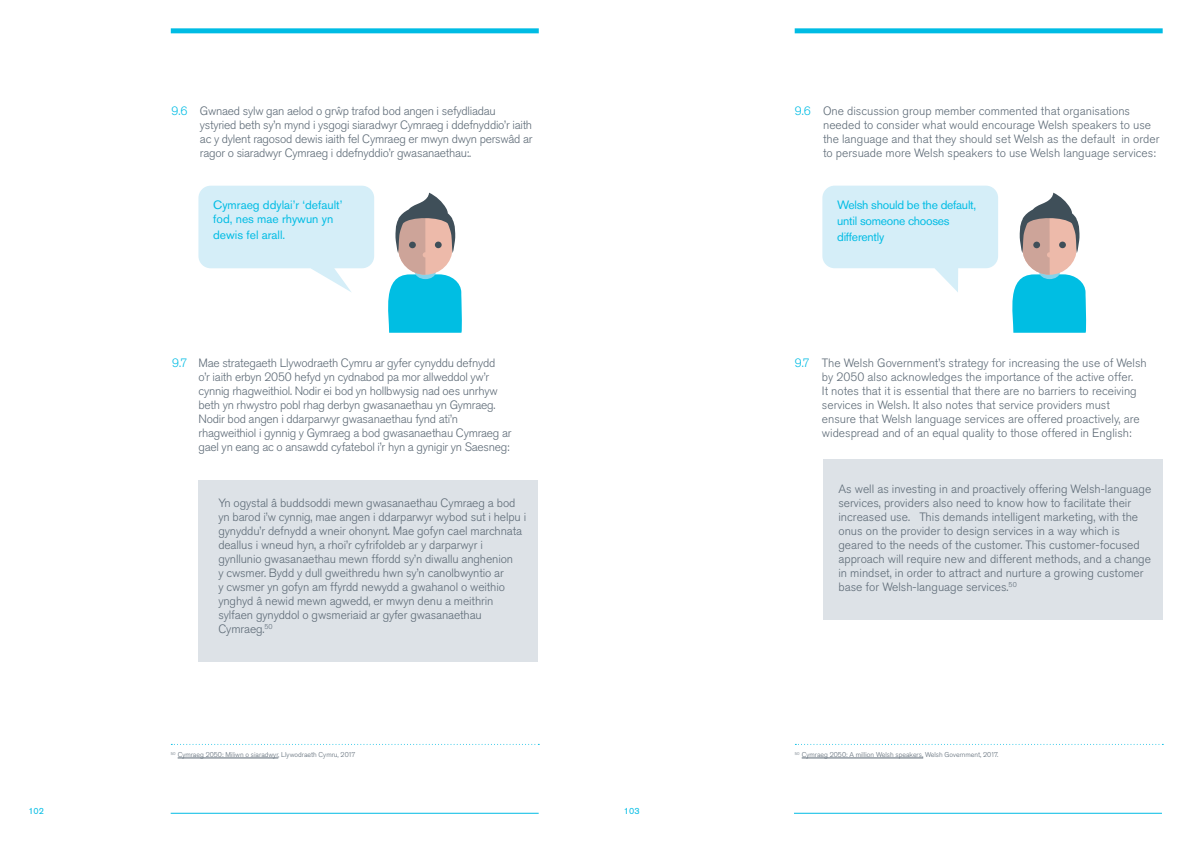
<style>
.page{position:relative;width:1191px;height:842px;background:#fff}
.page>*{position:absolute;margin:0;border:0;box-sizing:border-box;transform-origin:0 0}
.t1{font:300 12px/14px "Akzidenz Grotesk Pro";letter-spacing:-.01em;color:#5d6a76}
.t2{font:12px/14.4px "Akzidenz Grotesk Pro";color:#00bce4}
.t3{font:12px/16px "Akzidenz Grotesk Pro";letter-spacing:-.02em;color:#00bce4}
.t4{font:300 12px "Akzidenz Grotesk Pro";color:#00bce4}
.t5{font:9px "Akzidenz Grotesk BE";color:#00bce4}
.t6{font:300 7px "Akzidenz Grotesk Pro";color:#5d6a76}
.s1{color:#00bce4}
</style>
<div class="page">
<hr style="left:171px;top:813px;width:367px;height:1px;background:#00bce4">
<hr style="left:794px;top:813px;width:368px;height:1px;background:#00bce4">
<div style="left:794px;top:28px;width:368px;height:5px;background:#00bce4"></div>
<div style="left:171px;top:28px;width:368px;height:5px;background:#00bce4"></div>
<hr style="left:178px;top:758px;width:100px;height:1px;background:#5d6a76">
<svg style="left:171px;top:744px;width:368px;height:1px"></svg>
<svg style="left:198px;top:186px;width:176px;height:106px"></svg>
<div style="left:198px;top:480px;width:339px;height:181px;background:#dde2e7"></div>
<svg style="left:388px;top:193px;width:74px;height:140px"></svg>
<div style="left:823px;top:459px;width:339px;height:161px;background:#dde2e7"></div>
<hr style="left:801px;top:758px;width:122px;height:1px;background:#5d6a76">
<svg style="left:795px;top:744px;width:368px;height:1px"></svg>
<svg style="left:822px;top:186px;width:176px;height:106px"></svg>
<svg style="left:1012px;top:193px;width:74px;height:140px"></svg>
<p class="t1" style="left:200px;top:104px;width:334px;text-indent:-28px"><span class="s1">9.6</span> Gwnaed sylw gan aelod o grŵp trafod bod angen i sefydliadau ystyried beth sy’n mynd i ysgogi siaradwyr Cymraeg i ddefnyddio’r iaith ac y dylent ragosod dewis iaith fel Cymraeg er mwyn dwyn perswâd ar ragor o siaradwyr Cymraeg i ddefnyddio’r gwasanaethau:.</p>
<p class="t2" style="left:213px;top:197px;width:131px">Cymraeg ddylai’r ‘default’ fod, nes mae rhywun yn</p>
<p class="t2" style="left:213px;top:228px;width:73px">dewis fel arall.</p>
<p class="t1" style="left:198px;top:356px;width:315px;text-indent:-26px"><span class="s1">9.7</span> Mae strategaeth Llywodraeth Cymru ar gyfer cynyddu defnydd<br>o’r iaith erbyn 2050 hefyd yn cydnabod pa mor allweddol yw’r cynnig rhagweithiol. Nodir ei bod yn hollbwysig nad oes unrhyw beth yn rhwystro pobl rhag derbyn gwasanaethau yn Gymraeg.<br>Nodir bod angen i ddarparwyr gwasanaethau fynd ati’n rhagweithiol i gynnig y Gymraeg a bod gwasanaethau Cymraeg ar gael yn eang ac o ansawdd cyfatebol i’r hyn a gynigir yn Saesneg:</p>
<p class="t1" style="left:218px;top:496px;width:309px">Yn ogystal â buddsoddi mewn gwasanaethau Cymraeg a bod yn barod i’w cynnig, mae angen i ddarparwyr wybod sut i helpu i gynyddu’r defnydd a wneir ohonynt. Mae gofyn cael marchnata deallus i wneud hyn, a rhoi’r cyfrifoldeb ar y darparwyr i gynllunio gwasanaethau mewn ffordd sy’n diwallu anghenion<br>y cwsmer. Bydd y dull gweithredu hwn sy’n canolbwyntio ar<br>y cwsmer yn gofyn am ffyrdd newydd a gwahanol o weithio ynghyd â newid mewn agwedd, er mwyn denu a meithrin sylfaen gynyddol o gwsmeriaid ar gyfer gwasanaethau Cymraeg.<sup>50</sup></p>
<p class="t6" style="left:171px;top:750px;width:186px"><sup>50</sup> Cymraeg 2050: Miliwn o siaradwyr, Llywodraeth Cymru, 2017</p>
<p class="t5" style="left:28px;top:805px;width:17px">102</p>
<p class="t5" style="left:624px;top:805px;width:17px">103</p>
<p class="t1" style="left:823px;top:104px;width:338px;text-indent:-28px"><span class="s1">9.6</span> One discussion group member commented that organisations needed to consider what would encourage Welsh speakers to use the language and that they should set Welsh as the default in order to persuade more Welsh speakers to use Welsh language services:</p>
<p class="t3" style="left:837px;top:197px;width:141px">Welsh should be the default, until someone chooses differently</p>
<p class="t4" style="left:794px;top:355px;width:17px">9.7</p>
<p class="t1" style="left:822px;top:356px;width:326px">The Welsh Government’s strategy for increasing the use of Welsh by 2050 also acknowledges the importance of the active offer.<br>It notes that it is essential that there are no barriers to receiving services in Welsh. It also notes that service providers must ensure that Welsh language services are offered proactively, are widespread and of an equal quality to those offered in English:</p>
<p class="t1" style="left:838px;top:482px;width:314px">As well as investing in and proactively offering Welsh-language services, providers also need to know how to facilitate their increased use. This demands intelligent marketing, with the onus on the provider to design services in a way which is geared to the needs of the customer. This customer-focused approach will require new and different methods, and a change in mindset, in order to attract and nurture a growing customer base for Welsh-language services.<sup>50</sup></p>
<p class="t6" style="left:795px;top:750px;width:205px"><sup>50</sup> Cymraeg 2050: A million Welsh speakers, Welsh Government, 2017.</p>
</div>
